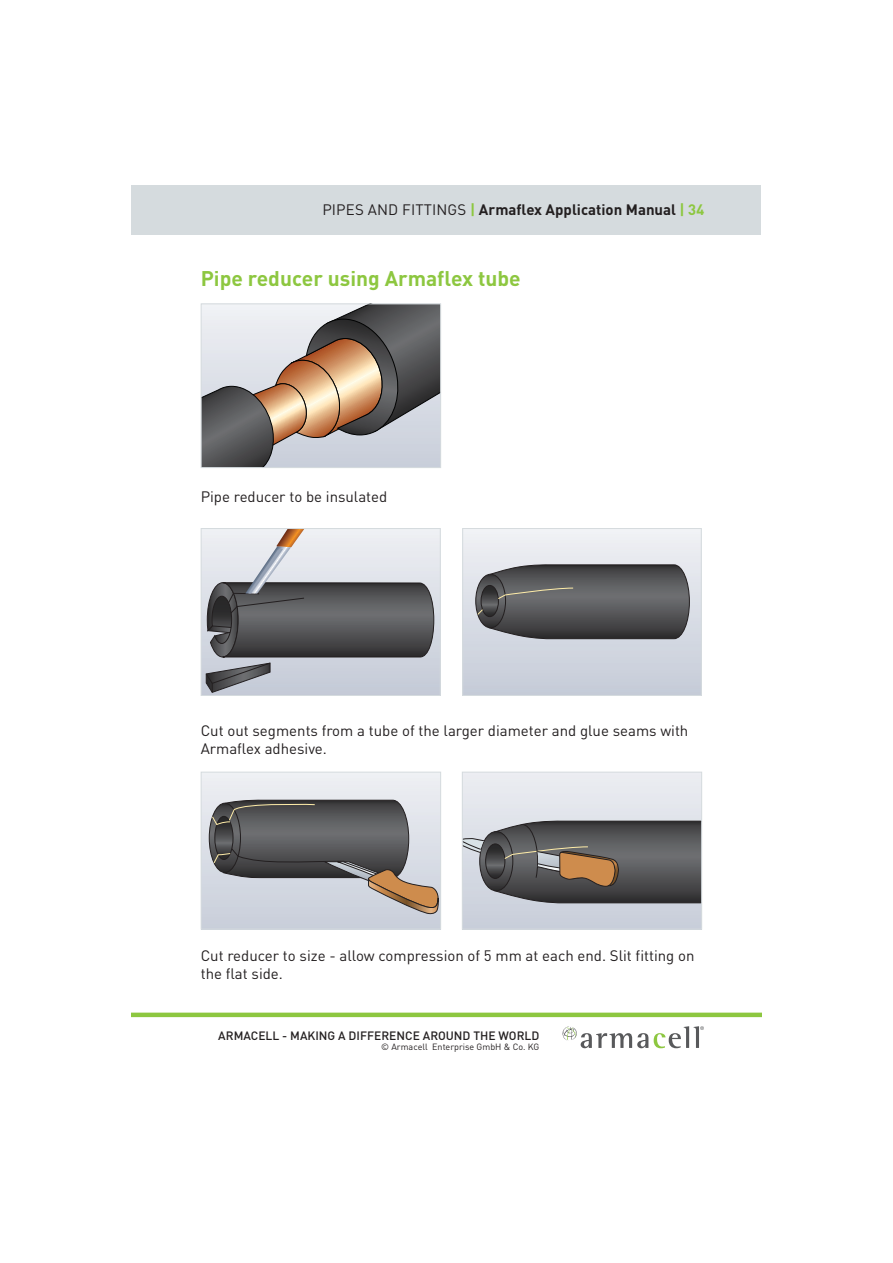
<style>
.page{position:relative;width:893px;height:1263px;background:#fff}
.page>*{position:absolute;margin:0;border:0;box-sizing:border-box;transform-origin:0 0}
.t1{font:700 21px "DIN Pro";color:#8dc740}
.t2{font:15px/18px "DIN Pro";color:#231f20}
.t3{font:700 15px "DIN Pro";color:#231f20}
.t4{font:500 12px "DIN Pro";color:#231f20}
.t5{font:9px "DIN Pro";color:#231f20}
.s1{font-weight:400}
.s2{color:#8dc740}
</style>
<div class="page">
<svg style="left:203px;top:306px;width:236px;height:160px;background:#a49b95"></svg>
<div style="left:201px;top:304px;width:240px;height:164px;border:1px solid #d5dbde"></div>
<svg style="left:203px;top:530px;width:236px;height:164px;background:#9a9ca0"></svg>
<div style="left:201px;top:528px;width:240px;height:168px;border:1px solid #d5dbde"></div>
<svg style="left:464px;top:530px;width:236px;height:164px;background:#a4a6ac"></svg>
<div style="left:462px;top:528px;width:240px;height:168px;border:1px solid #d5dbde"></div>
<svg style="left:203px;top:774px;width:236px;height:153px;background:#a0a0a3"></svg>
<div style="left:201px;top:772px;width:240px;height:157px;border:1px solid #d5dbde"></div>
<svg style="left:464px;top:774px;width:236px;height:153px;background:#9d9d9f"></svg>
<div style="left:462px;top:772px;width:240px;height:157px;border:1px solid #d5dbde"></div>
<div style="left:132px;top:185px;width:629px;height:49px;background:#d5dbde"></div>
<hr style="left:132px;top:1013px;width:629px;height:4px;background:#8dc740">
<svg style="left:654px;top:1026px;width:50px;height:22px"></svg>
<svg style="left:562px;top:1026px;width:86px;height:22px"></svg>
<p class="t3" style="left:322px;top:205px;width:384px"><span class="s1">PIPES AND FITTINGS</span> <span class="s2">|</span> Armaflex Application Manual <span class="s2">| 34</span></p>
<h1 class="t1" style="left:201px;top:271px;width:322px">Pipe reducer using Armaflex tube</h1>
<p class="t2" style="left:201px;top:489px;width:188px">Pipe reducer to be insulated</p>
<p class="t2" style="left:201px;top:723px;width:489px">Cut out segments from a tube of the larger diameter and glue seams with<br>Armaflex adhesive.</p>
<p class="t2" style="left:201px;top:948px;width:495px">Cut reducer to size - allow compression of 5 mm at each end. Slit fitting on the flat side.</p>
<p class="t4" style="left:218px;top:1028px;width:323px">ARMACELL - MAKING A DIFFERENCE AROUND THE WORLD</p>
<p class="t5" style="left:381px;top:1044px;width:160px">© Armacell Enterprise GmbH &amp; Co. KG</p>
</div>
